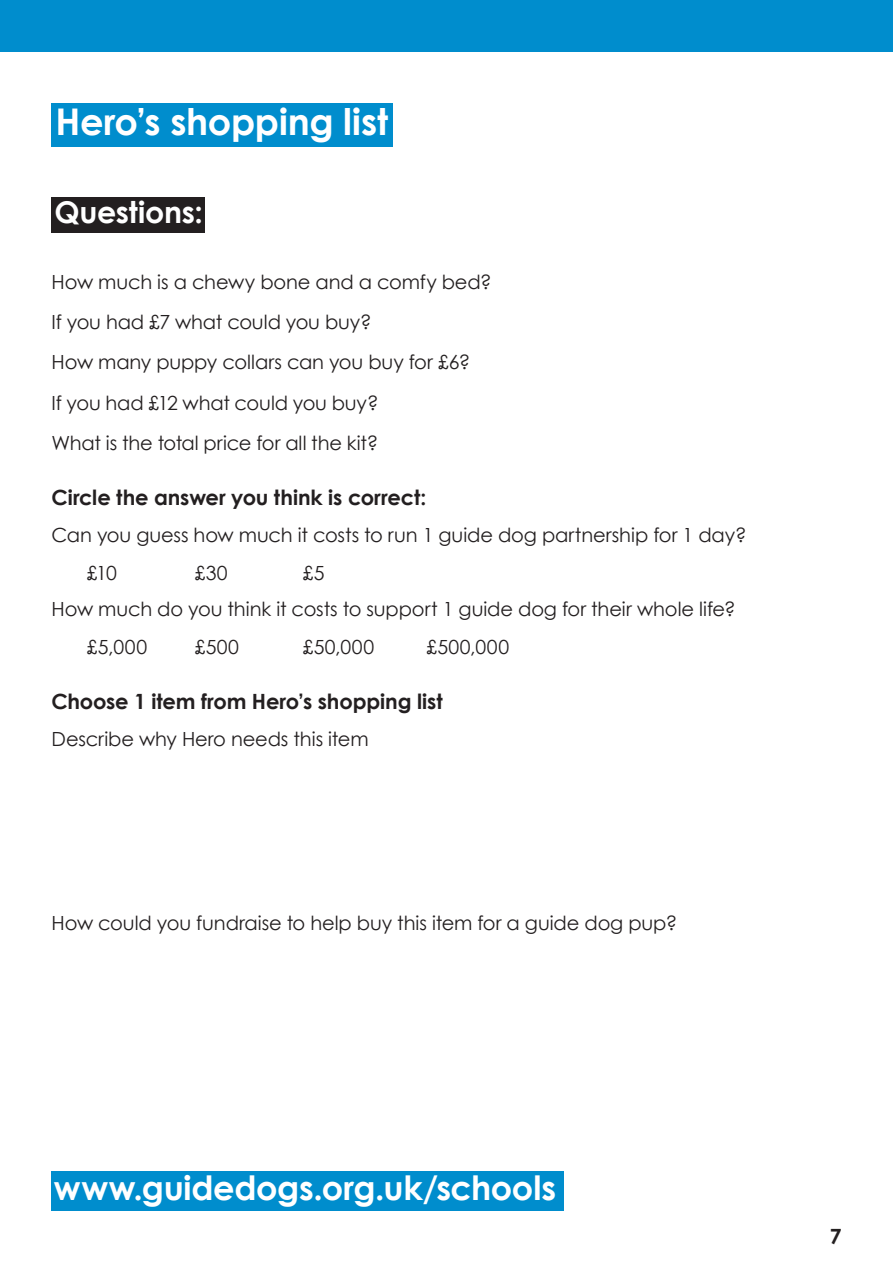
<style>
.page{position:relative;width:893px;height:1263px;background:#fff}
.page>*{position:absolute;margin:0;border:0;box-sizing:border-box;transform-origin:0 0}
.h2a{font:700 36.75px "Century Gothic";letter-spacing:-.01em;color:#fff}
.p6{font:700 33.6px "Century Gothic";letter-spacing:-.01em;color:#fff}
.h3b{font:700 30px "Century Gothic";letter-spacing:-.005em;color:#fff}
.h4a{font:700 21px "Century Gothic";letter-spacing:-.005em;color:#231f20}
.p1{font:19.5px "Century Gothic";letter-spacing:-.01em;color:#231f20}
</style>
<div class="page">
<div style="left:0;top:0;width:893px;height:52px;background:#008dcd"></div>
<div style="left:52px;top:103px;width:341px;height:43px;background:#008dcd"></div>
<div style="left:52px;top:198px;width:153px;height:35px;background:#231f20"></div>
<div style="left:52px;top:1171px;width:512px;height:39px;background:#008dcd"></div>
<h2 class="h2a" style="left:56px;top:98px;width:334px">Hero’s shopping list</h2>
<h3 class="h3b" style="left:54px;top:194px;width:150px">Questions:</h3>
<p class="p1" style="left:52px;top:270px;width:441px">How much is a chewy bone and a comfy bed?</p>
<p class="p1" style="left:52px;top:310px;width:322px">If you had £7 what could you buy?</p>
<p class="p1" style="left:52px;top:350px;width:420px">How many puppy collars can you buy for £6?</p>
<p class="p1" style="left:52px;top:391px;width:328px">If you had £12 what could you buy?</p>
<p class="p1" style="left:52px;top:431px;width:328px">What is the total price for all the kit?</p>
<p class="h4a" style="left:52px;top:484px;width:376px">Circle the answer you think is correct:</p>
<p class="p1" style="left:52px;top:523px;width:696px">Can you guess how much it costs to run 1 guide dog partnership for 1 day?</p>
<p class="p1" style="left:87px;top:561px;width:32px">£10</p>
<p class="p1" style="left:195px;top:561px;width:35px">£30</p>
<p class="p1" style="left:303px;top:561px;width:23px">£5</p>
<p class="p1" style="left:52px;top:597px;width:686px">How much do you think it costs to support 1 guide dog for their whole life?</p>
<p class="p1" style="left:87px;top:635px;width:62px">£5,000</p>
<p class="p1" style="left:195px;top:635px;width:46px">£500</p>
<p class="p1" style="left:303px;top:635px;width:73px">£50,000</p>
<p class="p1" style="left:426px;top:635px;width:84px">£500,000</p>
<p class="h4a" style="left:52px;top:688px;width:393px">Choose 1 item from Hero’s shopping list</p>
<p class="p1" style="left:52px;top:726px;width:319px">Describe why Hero needs this item</p>
<p class="p1" style="left:52px;top:911px;width:627px">How could you fundraise to help buy this item for a guide dog pup?</p>
<p class="p6" style="left:54px;top:1167px;width:504px">www.guidedogs.org.uk/schools</p>
<p class="h4a" style="left:830px;top:1223px;width:13px">7</p>
</div>
